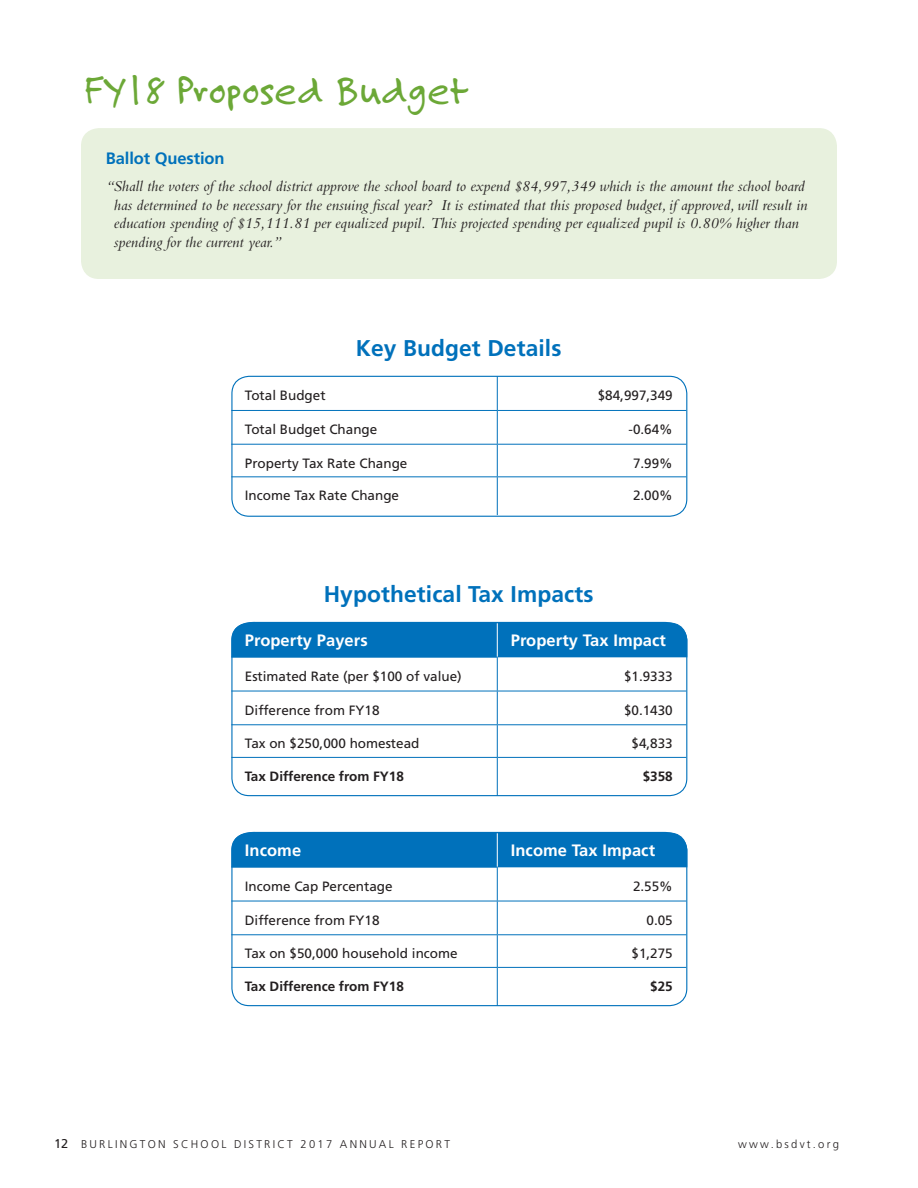
<style>
.page{position:relative;width:918px;height:1188px;background:#fff}
.page>*{position:absolute;margin:0;border:0;box-sizing:border-box;transform-origin:0 0}
.bullet_text{font:43.5px "Felt Tip Roman";color:#6ca837}
.chart_title{font:700 22.8px "Frutiger LT Std";letter-spacing:.005em;color:#0071bb}
.AR_Body_subhead{font:700 16.5px "Frutiger LT Std";letter-spacing:.005em;color:#fff}
.AR_Body_Copy__SERIF{font:700 16.5px "Frutiger LT Std";letter-spacing:-.005em;color:#0071bb}
.AR_Body_Copy__SERIF-2{font:italic 15.75px/18.8px "Bembo Std";color:#231f20}
.table_bold{font:13.5px "Frutiger LT Std";color:#231f20}
.table_text{font:13.5px "Frutiger LT Std";color:#231f20}
.table_bold-2{font:700 13.5px "Frutiger LT Std";color:#231f20}
.table_text-2{font:700 13.5px "Frutiger LT Std";color:#231f20}
.t1{font:300 11.25px "Frutiger LT Std";letter-spacing:.2em;color:#231f20}
.s1{font-weight:400;font-size:12.75px}
</style>
<div class="page">
<div style="left:81px;top:128px;width:756px;height:151px;background:#e8f1de;border-radius:18px"></div>
<div style="left:231px;top:621px;width:456px;height:36px;background:#0071bb"></div>
<hr style="left:231px;top:657px;width:267px;height:1px;background:#0071bb">
<hr style="left:231px;top:691px;width:266px;height:1px;background:#0071bb">
<hr style="left:231px;top:724px;width:266px;height:1px;background:#0071bb">
<hr style="left:231px;top:757px;width:266px;height:1px;background:#0071bb">
<hr style="left:497px;top:657px;width:1px;height:34px;background:#0071bb">
<hr style="left:497px;top:691px;width:189px;height:1px;background:#0071bb">
<hr style="left:497px;top:691px;width:1px;height:33px;background:#0071bb">
<hr style="left:497px;top:724px;width:189px;height:1px;background:#0071bb">
<hr style="left:497px;top:725px;width:1px;height:32px;background:#0071bb">
<hr style="left:497px;top:757px;width:189px;height:1px;background:#0071bb">
<hr style="left:497px;top:758px;width:1px;height:38px;background:#0071bb">
<hr style="left:497px;top:623px;width:1px;height:34px;background:#fff">
<div style="left:231px;top:831px;width:456px;height:36px;background:#0071bb"></div>
<hr style="left:231px;top:867px;width:267px;height:1px;background:#0071bb">
<hr style="left:231px;top:901px;width:266px;height:1px;background:#0071bb">
<hr style="left:231px;top:934px;width:266px;height:1px;background:#0071bb">
<hr style="left:231px;top:967px;width:266px;height:1px;background:#0071bb">
<hr style="left:497px;top:867px;width:1px;height:34px;background:#0071bb">
<hr style="left:497px;top:901px;width:189px;height:1px;background:#0071bb">
<hr style="left:497px;top:901px;width:1px;height:33px;background:#0071bb">
<hr style="left:497px;top:934px;width:189px;height:1px;background:#0071bb">
<hr style="left:497px;top:935px;width:1px;height:32px;background:#0071bb">
<hr style="left:497px;top:967px;width:189px;height:1px;background:#0071bb">
<hr style="left:497px;top:968px;width:1px;height:38px;background:#0071bb">
<hr style="left:497px;top:833px;width:1px;height:34px;background:#fff">
<div style="left:231px;top:376px;width:456px;height:141px;border:1px solid #0071bb;border-radius:17px"></div>
<hr style="left:231px;top:410px;width:266px;height:1px;background:#0071bb">
<hr style="left:231px;top:444px;width:266px;height:1px;background:#0071bb">
<hr style="left:231px;top:476px;width:266px;height:1px;background:#0071bb">
<hr style="left:497px;top:376px;width:1px;height:34px;background:#0071bb">
<hr style="left:497px;top:410px;width:189px;height:1px;background:#0071bb">
<hr style="left:497px;top:411px;width:1px;height:33px;background:#0071bb">
<hr style="left:497px;top:445px;width:1px;height:31px;background:#0071bb">
<hr style="left:497px;top:444px;width:189px;height:1px;background:#0071bb">
<hr style="left:497px;top:476px;width:189px;height:1px;background:#0071bb">
<hr style="left:497px;top:477px;width:1px;height:38px;background:#0071bb">
<p class="bullet_text" style="left:84px;top:64px;width:385px">FY18 Proposed Budget</p>
<p class="AR_Body_Copy__SERIF" style="left:106px;top:148px;width:120px">Ballot Question</p>
<p class="AR_Body_Copy__SERIF-2" style="left:106px;top:176px;width:701px">“Shall the voters of the school district approve the school board to expend $84,997,349 which is the amount the school board</p>
<p class="AR_Body_Copy__SERIF-2" style="left:114px;top:195px;width:695px">has determined to be necessary for the ensuing fiscal year? It is estimated that this proposed budget, if approved, will result in education spending of $15,111.81 per equalized pupil. This projected spending per equalized pupil is 0.80% higher than spending for the current year.”</p>
<p class="chart_title" style="left:356px;top:335px;width:207px">Key Budget Details</p>
<p class="table_bold" style="left:245px;top:387px;width:82px">Total Budget</p>
<p class="table_text" style="left:598px;top:387px;width:77px">$84,997,349</p>
<p class="table_bold" style="left:245px;top:421px;width:134px">Total Budget Change</p>
<p class="table_text" style="left:629px;top:421px;width:46px">-0.64%</p>
<p class="table_bold" style="left:245px;top:455px;width:164px">Property Tax Rate Change</p>
<p class="table_text" style="left:633px;top:455px;width:41px">7.99%</p>
<p class="table_bold" style="left:245px;top:488px;width:156px">Income Tax Rate Change</p>
<p class="table_text" style="left:633px;top:488px;width:41px">2.00%</p>
<p class="chart_title" style="left:324px;top:581px;width:271px">Hypothetical Tax Impacts</p>
<p class="AR_Body_subhead" style="left:245px;top:631px;width:124px">Property Payers</p>
<p class="AR_Body_subhead" style="left:511px;top:631px;width:157px">Property Tax Impact</p>
<p class="table_bold" style="left:245px;top:668px;width:218px">Estimated Rate (per $100 of value)</p>
<p class="table_text" style="left:624px;top:668px;width:50px">$1.9333</p>
<p class="table_bold" style="left:245px;top:702px;width:136px">Difference from FY18</p>
<p class="table_text" style="left:624px;top:702px;width:50px">$0.1430</p>
<p class="table_bold" style="left:245px;top:736px;width:176px">Tax on $250,000 homestead</p>
<p class="table_text" style="left:632px;top:736px;width:43px">$4,833</p>
<p class="table_bold-2" style="left:245px;top:768px;width:161px">Tax Difference from FY18</p>
<p class="table_text-2" style="left:643px;top:768px;width:32px">$358</p>
<p class="AR_Body_subhead" style="left:245px;top:841px;width:58px">Income</p>
<p class="AR_Body_subhead" style="left:511px;top:841px;width:146px">Income Tax Impact</p>
<p class="table_bold" style="left:245px;top:878px;width:149px">Income Cap Percentage</p>
<p class="table_text" style="left:633px;top:878px;width:41px">2.55%</p>
<p class="table_bold" style="left:245px;top:912px;width:136px">Difference from FY18</p>
<p class="table_text" style="left:647px;top:912px;width:28px">0.05</p>
<p class="table_bold" style="left:245px;top:946px;width:214px">Tax on $50,000 household income</p>
<p class="table_text" style="left:632px;top:946px;width:43px">$1,275</p>
<p class="table_bold-2" style="left:245px;top:978px;width:161px">Tax Difference from FY18</p>
<p class="table_text-2" style="left:650px;top:978px;width:24px">$25</p>
<p class="t1" style="left:54px;top:1138px;width:398px"><span class="s1">12</span> BURLINGTON SCHOOL DISTRICT 2017 ANNUAL REPORT</p>
<p class="t1" style="left:738px;top:1138px;width:102px">www.bsdvt.org</p>
</div>
